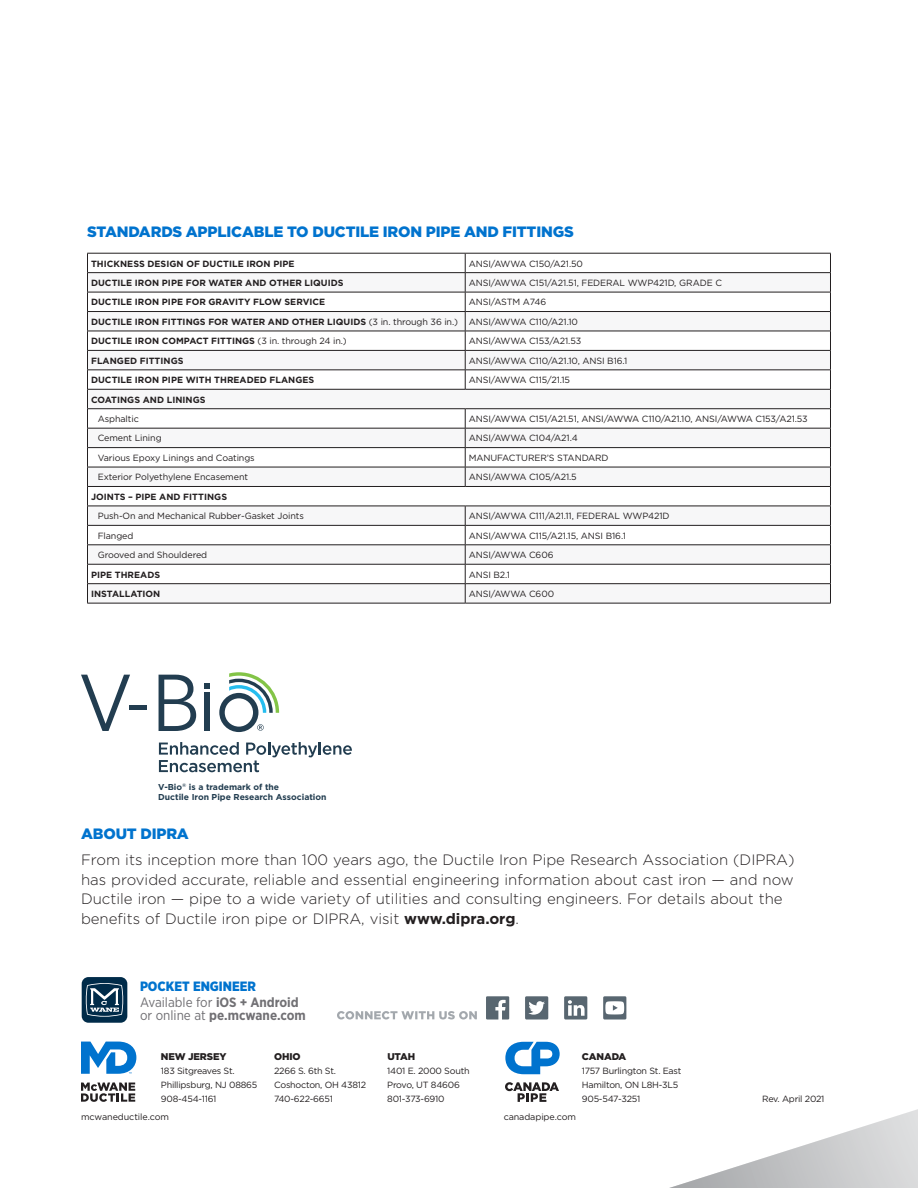
<style>
.page{position:relative;width:918px;height:1188px;background:#fff}
.page>*{position:absolute;margin:0;border:0;box-sizing:border-box;transform-origin:0 0}
.environmental_body{font:300 15px/19.5px "Gotham";color:#231f20}
.t1{font:900 15px "Gotham";letter-spacing:-.01em;color:#0073ce}
.t2{font:700 13.5px/12.8px "Gotham Narrow";color:#717074}
.t3{font:900 13.5px "Gotham Narrow";color:#0073ce}
.footer_address{font:900 9.75px "Gotham";letter-spacing:-.01em;color:#231f20}
.footer_address-2{font:9px/13.8px "Gotham";letter-spacing:-.01em;color:#231f20}
.t4{font:700 9px "Gotham";letter-spacing:.005em;color:#231f20}
.md_url_text{font:9px "Gotham";letter-spacing:-.01em;color:#231f20}
.footer_address-3{font:9px "Gotham";letter-spacing:-.03em;color:#231f20}
.t5{font:700 8.55px/10.4px "Gotham";color:#223d50}
.s1{font-weight:700}
.s2{font-weight:400}
</style>
<div class="page">
<svg style="left:669px;top:1109px;width:249px;height:79px"></svg>
<svg style="left:505px;top:1082px;width:54px;height:20px"></svg>
<svg style="left:505px;top:1042px;width:55px;height:32px"></svg>
<svg style="left:337px;top:1011px;width:140px;height:9px"></svg>
<svg style="left:486px;top:996px;width:23px;height:24px"></svg>
<svg style="left:564px;top:996px;width:23px;height:24px"></svg>
<svg style="left:525px;top:996px;width:23px;height:24px"></svg>
<svg style="left:603px;top:996px;width:23px;height:24px"></svg>
<div style="left:82px;top:977px;width:45px;height:46px;background:#002b49;border-radius:7px"></div>
<svg style="left:85px;top:983px;width:39px;height:34px"></svg>
<svg style="left:81px;top:1082px;width:54px;height:20px"></svg>
<svg style="left:81px;top:1042px;width:55px;height:32px"></svg>
<svg style="left:81px;top:675px;width:49px;height:56px"></svg>
<div style="left:129px;top:705px;width:18px;height:5px;background:#223d50"></div>
<svg style="left:159px;top:675px;width:37px;height:56px"></svg>
<div style="left:205px;top:692px;width:5px;height:39px;background:#223d50"></div>
<svg style="left:205px;top:683px;width:5px;height:5px"></svg>
<svg style="left:159px;top:742px;width:193px;height:30px"></svg>
<svg style="left:219px;top:672px;width:61px;height:60px"></svg>
<svg style="left:88px;top:273px;width:742px;height:330px"></svg>
<svg style="left:88px;top:293px;width:742px;height:290px"></svg>
<hr style="left:87px;top:272px;width:378px;height:1px;background:#231f20">
<hr style="left:87px;top:292px;width:378px;height:1px;background:#231f20">
<hr style="left:87px;top:311px;width:378px;height:1px;background:#231f20">
<hr style="left:87px;top:331px;width:378px;height:1px;background:#231f20">
<hr style="left:87px;top:350px;width:378px;height:1px;background:#231f20">
<hr style="left:87px;top:370px;width:378px;height:1px;background:#231f20">
<hr style="left:87px;top:428px;width:378px;height:1px;background:#231f20">
<hr style="left:87px;top:447px;width:378px;height:1px;background:#231f20">
<hr style="left:87px;top:467px;width:378px;height:1px;background:#231f20">
<hr style="left:87px;top:525px;width:378px;height:1px;background:#231f20">
<hr style="left:87px;top:545px;width:378px;height:1px;background:#231f20">
<hr style="left:87px;top:564px;width:378px;height:1px;background:#231f20">
<hr style="left:87px;top:583px;width:378px;height:1px;background:#231f20">
<hr style="left:87px;top:603px;width:378px;height:1px;background:#231f20">
<hr style="left:87px;top:253px;width:378px;height:1px;background:#231f20">
<hr style="left:465px;top:253px;width:366px;height:1px;background:#231f20">
<hr style="left:465px;top:272px;width:366px;height:1px;background:#231f20">
<hr style="left:465px;top:292px;width:366px;height:1px;background:#231f20">
<hr style="left:465px;top:311px;width:366px;height:1px;background:#231f20">
<hr style="left:465px;top:331px;width:366px;height:1px;background:#231f20">
<hr style="left:465px;top:350px;width:366px;height:1px;background:#231f20">
<hr style="left:465px;top:370px;width:366px;height:1px;background:#231f20">
<svg style="left:465px;top:253px;width:1px;height:136px"></svg>
<hr style="left:465px;top:428px;width:366px;height:1px;background:#231f20">
<hr style="left:465px;top:447px;width:366px;height:1px;background:#231f20">
<hr style="left:465px;top:467px;width:366px;height:1px;background:#231f20">
<svg style="left:465px;top:409px;width:1px;height:77px"></svg>
<svg style="left:465px;top:507px;width:1px;height:96px"></svg>
<hr style="left:465px;top:525px;width:366px;height:1px;background:#231f20">
<hr style="left:465px;top:545px;width:366px;height:1px;background:#231f20">
<hr style="left:465px;top:564px;width:366px;height:1px;background:#231f20">
<hr style="left:465px;top:583px;width:366px;height:1px;background:#231f20">
<hr style="left:465px;top:603px;width:366px;height:1px;background:#231f20">
<hr style="left:87px;top:389px;width:378px;height:1px;background:#231f20">
<hr style="left:465px;top:389px;width:366px;height:1px;background:#231f20">
<hr style="left:87px;top:408px;width:378px;height:1px;background:#231f20">
<hr style="left:465px;top:408px;width:366px;height:1px;background:#231f20">
<hr style="left:87px;top:486px;width:378px;height:1px;background:#231f20">
<svg style="left:87px;top:253px;width:1px;height:350px"></svg>
<hr style="left:465px;top:486px;width:366px;height:1px;background:#231f20">
<svg style="left:830px;top:253px;width:1px;height:350px"></svg>
<hr style="left:87px;top:506px;width:378px;height:1px;background:#231f20">
<hr style="left:465px;top:506px;width:366px;height:1px;background:#231f20">
<h4 class="t1" style="left:87px;top:223px;width:488px">STANDARDS APPLICABLE TO DUCTILE IRON PIPE AND FITTINGS</h4>
<p class="t4" style="left:91px;top:258px;width:205px">THICKNESS DESIGN OF DUCTILE IRON PIPE</p>
<p class="footer_address-2" style="left:469px;top:256px;width:116px">ANSI/AWWA C150/A21.50</p>
<p class="t4" style="left:91px;top:278px;width:254px">DUCTILE IRON PIPE FOR WATER AND OTHER LIQUIDS</p>
<p class="footer_address-2" style="left:469px;top:276px;width:255px">ANSI/AWWA C151/A21.51, FEDERAL WWP421D, GRADE C</p>
<p class="t4" style="left:91px;top:297px;width:236px">DUCTILE IRON PIPE FOR GRAVITY FLOW SERVICE</p>
<p class="footer_address-2" style="left:91px;top:292px;width:488px;line-height:19.5px;text-indent:378px">ANSI/ASTM A746<br><span class="s1">DUCTILE IRON FITTINGS FOR WATER AND OTHER LIQUIDS</span> (3 in. through 36 in.) ANSI/AWWA C110/A21.10<br><span class="s1">DUCTILE IRON COMPACT FITTINGS</span> (3 in. through 24 in.)</p>
<p class="footer_address-2" style="left:469px;top:334px;width:114px">ANSI/AWWA C153/A21.53</p>
<p class="t4" style="left:91px;top:355px;width:94px">FLANGED FITTINGS</p>
<p class="footer_address-2" style="left:469px;top:354px;width:160px">ANSI/AWWA C110/A21.10, ANSI B16.1</p>
<p class="t4" style="left:91px;top:375px;width:225px">DUCTILE IRON PIPE WITH THREADED FLANGES</p>
<p class="footer_address-2" style="left:469px;top:373px;width:103px">ANSI/AWWA C115/21.15</p>
<p class="t4" style="left:91px;top:394px;width:116px">COATINGS AND LININGS</p>
<p class="footer_address-2" style="left:98px;top:412px;width:43px">Asphaltic</p>
<p class="footer_address-2" style="left:469px;top:412px;width:341px">ANSI/AWWA C151/A21.51, ANSI/AWWA C110/A21.10, ANSI/AWWA C153/A21.53</p>
<p class="footer_address-2" style="left:98px;top:431px;width:65px">Cement Lining</p>
<p class="footer_address-2" style="left:469px;top:431px;width:111px">ANSI/AWWA C104/A21.4</p>
<p class="footer_address-2" style="left:98px;top:451px;width:159px">Various Epoxy Linings and Coatings</p>
<p class="footer_address-2" style="left:469px;top:451px;width:141px">MANUFACTURER’S STANDARD</p>
<p class="footer_address-2" style="left:98px;top:470px;width:152px">Exterior Polyethylene Encasement</p>
<p class="footer_address-2" style="left:469px;top:470px;width:110px">ANSI/AWWA C105/A21.5</p>
<p class="t4" style="left:91px;top:491px;width:138px">JOINTS – PIPE AND FITTINGS</p>
<p class="footer_address-2" style="left:98px;top:509px;width:208px">Push-On and Mechanical Rubber-Gasket Joints</p>
<p class="footer_address-2" style="left:469px;top:509px;width:202px">ANSI/AWWA C111/A21.11, FEDERAL WWP421D</p>
<p class="footer_address-2" style="left:98px;top:528px;width:37px">Flanged</p>
<p class="footer_address-2" style="left:469px;top:528px;width:159px">ANSI/AWWA C115/A21.15, ANSI B16.1</p>
<p class="footer_address-2" style="left:98px;top:548px;width:111px">Grooved and Shouldered</p>
<p class="footer_address-2" style="left:469px;top:548px;width:86px">ANSI/AWWA C606</p>
<p class="t4" style="left:91px;top:569px;width:71px">PIPE THREADS</p>
<p class="footer_address-2" style="left:469px;top:567px;width:43px">ANSI B2.1</p>
<p class="t4" style="left:91px;top:589px;width:71px">INSTALLATION</p>
<p class="footer_address-2" style="left:469px;top:587px;width:87px">ANSI/AWWA C600</p>
<p class="t5" style="left:158px;top:781px;width:170px">V-Bio<sup>®</sup> is a trademark of the<br>Ductile Iron Pipe Research Association</p>
<h4 class="t1" style="left:81px;top:825px;width:109px">ABOUT DIPRA</h4>
<p class="environmental_body" style="left:81px;top:850px;width:715px">From its inception more than 100 years ago, the Ductile Iron Pipe Research Association (DIPRA) has provided accurate, reliable and essential engineering information about cast iron — and now Ductile iron — pipe to a wide variety of utilities and consulting engineers. For details about the benefits of Ductile iron pipe or DIPRA, visit <span class="s1">www.dipra.org</span>.</p>
<p class="t3" style="left:140px;top:977px;width:117px">POCKET ENGINEER</p>
<p class="t2" style="left:140px;top:996px;width:167px"><span class="s2">Available for</span> iOS + Android <span class="s2">or online at</span> pe.mcwane.com</p>
<p class="footer_address" style="left:161px;top:1051px;width:67px">NEW JERSEY</p>
<p class="footer_address-2" style="left:161px;top:1064px;width:98px">183 Sitgreaves St.<br>Phillipsburg, NJ 08865<br>908-454-1161</p>
<p class="footer_address" style="left:274px;top:1051px;width:28px">OHIO</p>
<p class="footer_address-2" style="left:274px;top:1064px;width:94px">2266 S. 6th St.<br>Coshocton, OH 43812<br>740-622-6651</p>
<p class="footer_address" style="left:387px;top:1051px;width:29px">UTAH</p>
<p class="footer_address-2" style="left:387px;top:1064px;width:84px">1401 E. 2000 South</p>
<p class="footer_address-2" style="left:387px;top:1078px;width:74px">Provo, UT 84606</p>
<p class="footer_address-3" style="left:387px;top:1094px;width:59px">801-373-6910</p>
<p class="footer_address" style="left:582px;top:1051px;width:46px">CANADA</p>
<p class="footer_address-2" style="left:582px;top:1064px;width:101px">1757 Burlington St. East<br>Hamilton, ON L8H-3L5<br>905-547-3251</p>
<p class="md_url_text" style="left:81px;top:1112px;width:90px">mcwaneductile.com</p>
<p class="md_url_text" style="left:504px;top:1112px;width:74px">canadapipe.com</p>
<p class="footer_address-2" style="left:762px;top:1092px;width:64px">Rev. April 2021</p>
</div>
